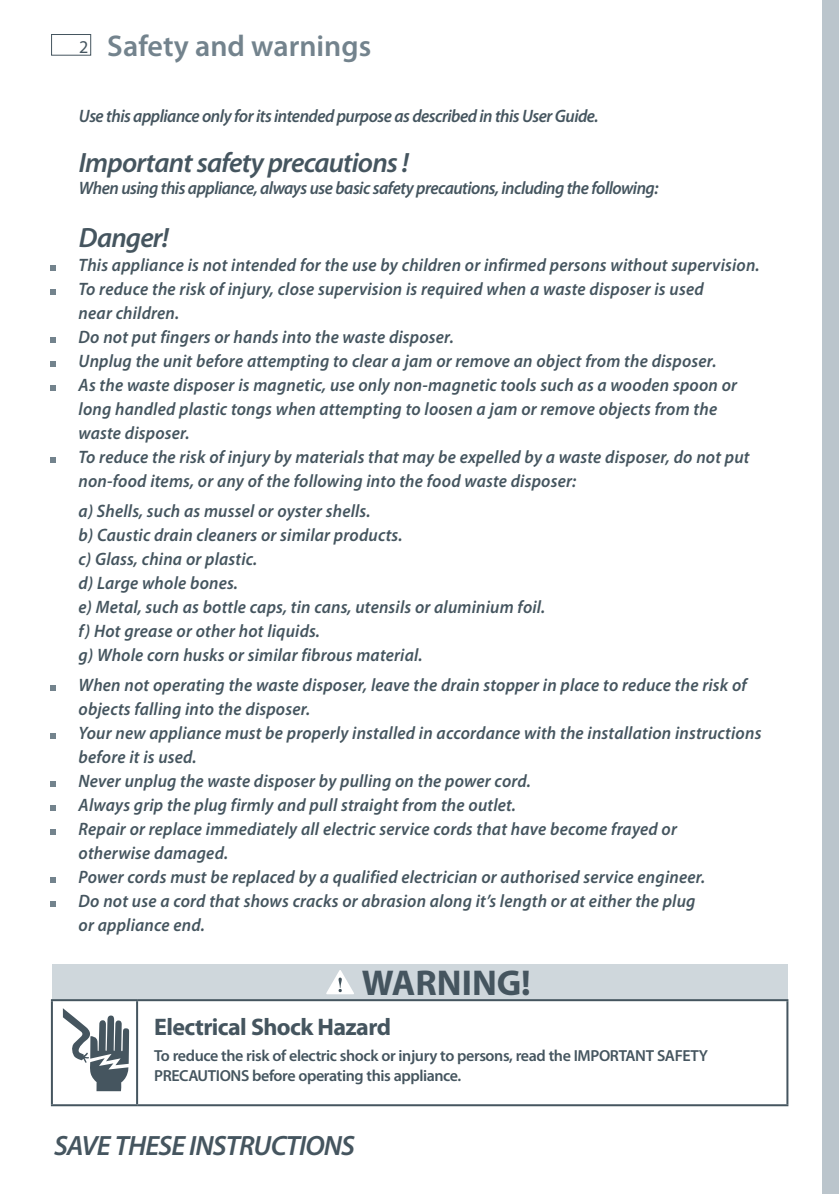
<style>
.page{position:relative;width:839px;height:1194px;background:#fff}
.page>*{position:absolute;margin:0;border:0;box-sizing:border-box;transform-origin:0 0}
.t1{font:700 36px "Myriad Pro";color:#45555f}
.t2{font:600 30px "Myriad Pro";color:#73838d}
.t3{font:italic 600 28px "Myriad Pro";letter-spacing:-.03em;color:#45555f}
.t4{font:700 24px "Myriad Pro";letter-spacing:-.025em;color:#45555f}
.t5{font:italic 600 18px/24px "Myriad Pro";letter-spacing:.01em;color:#45555f;scale:.95 1}
.t6{font:italic 600 18px "Myriad Pro";letter-spacing:-.03em;color:#45555f;scale:.95 1}
.t7{font:18px "Myriad Pro";color:#45555f}
.t8{font:600 16px/20px "Myriad Pro";letter-spacing:-.025em;color:#45555f}
</style>
<div class="page">
<div style="left:51px;top:34px;width:40px;height:22px;border:1px solid #45555f"></div>
<svg style="left:51px;top:265px;width:5px;height:6px"></svg>
<svg style="left:51px;top:289px;width:5px;height:6px"></svg>
<svg style="left:51px;top:337px;width:5px;height:6px"></svg>
<svg style="left:51px;top:361px;width:5px;height:6px"></svg>
<svg style="left:51px;top:385px;width:5px;height:6px"></svg>
<svg style="left:51px;top:457px;width:5px;height:6px"></svg>
<svg style="left:51px;top:685px;width:5px;height:5px"></svg>
<svg style="left:51px;top:733px;width:5px;height:5px"></svg>
<svg style="left:51px;top:781px;width:5px;height:5px"></svg>
<svg style="left:51px;top:805px;width:5px;height:5px"></svg>
<svg style="left:51px;top:829px;width:5px;height:5px"></svg>
<svg style="left:51px;top:877px;width:5px;height:5px"></svg>
<svg style="left:51px;top:901px;width:5px;height:5px"></svg>
<div style="left:52px;top:963px;width:735px;height:37px;background:#cfd7dc"></div>
<hr style="left:51px;top:1001px;width:2px;height:103px;background:#45555f">
<hr style="left:136px;top:1001px;width:2px;height:103px;background:#45555f">
<hr style="left:786px;top:1001px;width:2px;height:103px;background:#45555f">
<hr style="left:51px;top:1104px;width:86px;height:2px;background:#45555f">
<hr style="left:137px;top:1104px;width:651px;height:2px;background:#45555f">
<hr style="left:51px;top:999px;width:86px;height:2px;background:#45555f">
<hr style="left:137px;top:999px;width:651px;height:2px;background:#45555f">
<svg style="left:326px;top:970px;width:28px;height:24px"></svg>
<svg style="left:63px;top:1008px;width:66px;height:83px"></svg>
<div style="left:822px;top:0;width:16px;height:1193px;background:#bbc5cc"></div>
<p class="t7" style="left:79px;top:36px;width:11px">2</p>
<h2 class="t2" style="left:107px;top:27px;width:265px">Safety and warnings</h2>
<p class="t6" style="left:79px;top:105px;width:548px">Use this appliance only for its intended purpose as described in this User Guide.</p>
<h3 class="t3" style="left:79px;top:145px;width:331px">Important safety precautions !</h3>
<p class="t6" style="left:79px;top:177px;width:611px">When using this appliance, always use basic safety precautions, including the following:</p>
<h3 class="t3" style="left:79px;top:220px;width:91px">Danger!</h3>
<p class="t5" style="left:78px;top:253px;width:718px">This appliance is not intended for the use by children or infirmed persons without supervision.<br>To reduce the risk of injury, close supervision is required when a waste disposer is used<br>near children.<br>Do not put fingers or hands into the waste disposer.<br>Unplug the unit before attempting to clear a jam or remove an object from the disposer.<br>As the waste disposer is magnetic, use only non-magnetic tools such as a wooden spoon or long handled plastic tongs when attempting to loosen a jam or remove objects from the waste disposer.<br>To reduce the risk of injury by materials that may be expelled by a waste disposer, do not put non-food items, or any of the following into the food waste disposer:</p>
<p class="t5" style="left:79px;top:498px;width:492px">a) Shells, such as mussel or oyster shells.<br>b) Caustic drain cleaners or similar products.<br>c) Glass, china or plastic.<br>d) Large whole bones.<br>e) Metal, such as bottle caps, tin cans, utensils or aluminium foil. f) Hot grease or other hot liquids.<br>g) Whole corn husks or similar fibrous material.</p>
<p class="t5" style="left:78px;top:672px;width:719px">When not operating the waste disposer, leave the drain stopper in place to reduce the risk of objects falling into the disposer.<br>Your new appliance must be properly installed in accordance with the installation instructions before it is used.<br>Never unplug the waste disposer by pulling on the power cord.<br>Always grip the plug firmly and pull straight from the outlet.<br>Repair or replace immediately all electric service cords that have become frayed or<br>otherwise damaged.<br>Power cords must be replaced by a qualified electrician or authorised service engineer.<br>Do not use a cord that shows cracks or abrasion along it’s length or at either the plug<br>or appliance end.</p>
<h1 class="t1" style="left:361px;top:959px;width:170px">WARNING!</h1>
<h3 class="t4" style="left:154px;top:1011px;width:238px">Electrical Shock Hazard</h3>
<p class="t8" style="left:154px;top:1045px;width:555px">To reduce the risk of electric shock or injury to persons, read the IMPORTANT SAFETY<br>PRECAUTIONS before operating this appliance.</p>
<h3 class="t3" style="left:54px;top:1128px;width:302px">SAVE THESE INSTRUCTIONS</h3>
</div>
